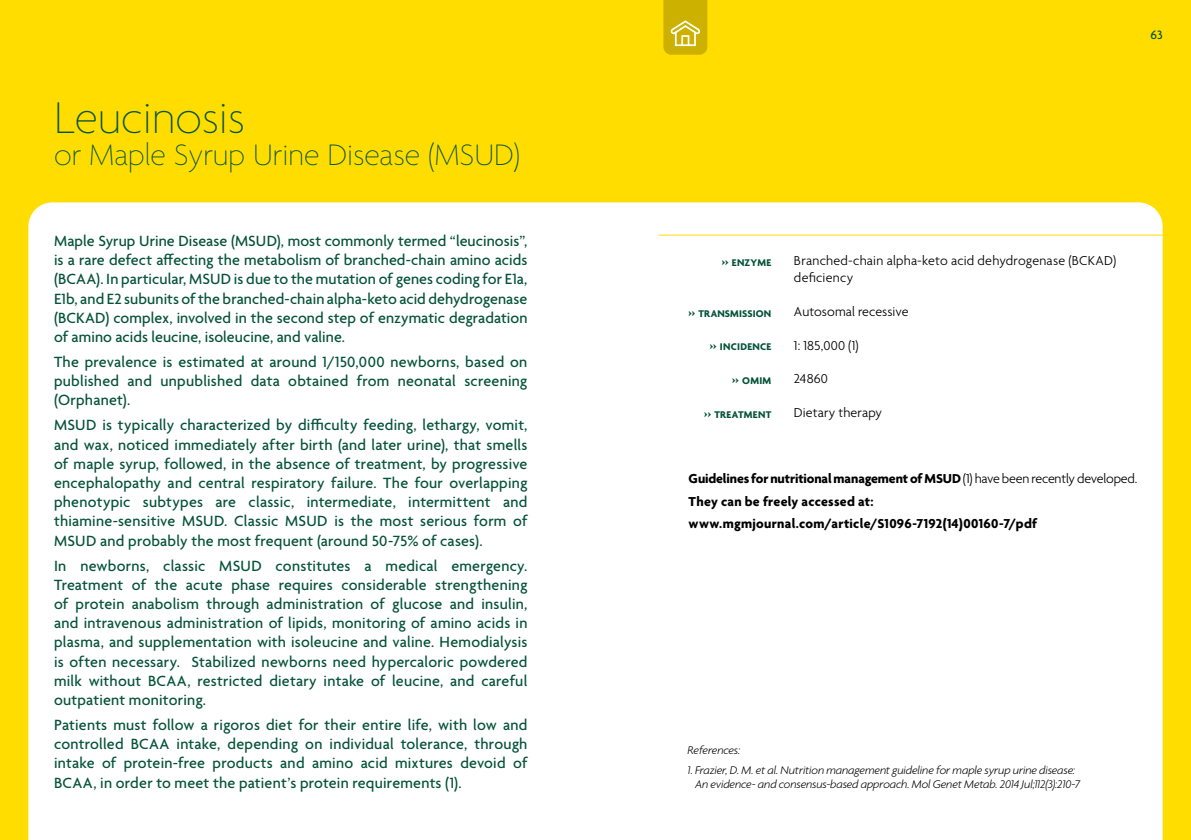
<style>
.page{position:relative;width:1191px;height:840px;background:#fff}
.page>*{position:absolute;margin:0;border:0;box-sizing:border-box;transform-origin:0 0}
.t1{font:100 48px "Agenda";color:#045238}
.t2{font:100 32px "Agenda";color:#045238}
.t3{font:500 16px/19.2px "Agenda";letter-spacing:.015em;color:#045238;text-align:justify}
.t4{font:700 14px/22.4px "Agenda";letter-spacing:.01em;color:#000}
.t5{font:300 14px/16.8px "Agenda";letter-spacing:.01em;color:#000}
.t6{font:500 13px "Agenda";color:#045238}
.t7{font:italic 300 12px/14px "Agenda";letter-spacing:-.01em;color:#000}
.t8{font:700 10.4px "Agenda";letter-spacing:.025em;color:#045238}
.s1{font-size:15px}
.s2{font-weight:300}
</style>
<div class="page">
<div style="left:0;top:0;width:1191px;height:839px;background:#fd0"></div>
<div style="left:28px;top:202px;width:1134px;height:637px;background:#fff"></div>
<hr style="left:658px;top:234px;width:509px;height:1px;background:#fd0">
<svg style="left:663px;top:0;width:44px;height:55px;background:#d2b918"></svg>
<h1 class="t1" style="left:54px;top:91px;width:192px">Leucinosis</h1>
<h2 class="t2" style="left:54px;top:137px;width:468px">or Maple Syrup Urine Disease (MSUD)</h2>
<p class="t3" style="left:54px;top:232px;width:475px">Maple Syrup Urine Disease (MSUD), most commonly termed “leucinosis”, is a rare defect affecting the metabolism of branched-chain amino acids (BCAA). In particular, MSUD is due to the mutation of genes coding for E1a, E1b, and E2 subunits of the branched-chain alpha-keto acid dehydrogenase (BCKAD) complex, involved in the second step of enzymatic degradation of amino acids leucine, isoleucine, and valine.</p>
<p class="t3" style="left:54px;top:353px;width:475px">The prevalence is estimated at around 1/150,000 newborns, based on published and unpublished data obtained from neonatal screening (Orphanet).</p>
<p class="t3" style="left:54px;top:416px;width:475px">MSUD is typically characterized by difficulty feeding, lethargy, vomit, and wax, noticed immediately after birth (and later urine), that smells of maple syrup, followed, in the absence of treatment, by progressive encephalopathy and central respiratory failure. The four overlapping phenotypic subtypes are classic, intermediate, intermittent and thiamine-sensitive MSUD. Classic MSUD is the most serious form of MSUD and probably the most frequent (around 50-75% of cases).</p>
<p class="t3" style="left:54px;top:556px;width:475px">In newborns, classic MSUD constitutes a medical emergency.<br>Treatment of the acute phase requires considerable strengthening of protein anabolism through administration of glucose and insulin, and intravenous administration of lipids, monitoring of amino acids in plasma, and supplementation with isoleucine and valine. Hemodialysis is often necessary. Stabilized newborns need hypercaloric powdered milk without BCAA, restricted dietary intake of leucine, and careful outpatient monitoring.</p>
<p class="t3" style="left:54px;top:715px;width:475px">Patients must follow a rigoros diet for their entire life, with low and controlled BCAA intake, depending on individual tolerance, through intake of protein-free products and amino acid mixtures devoid of BCAA, in order to meet the patient’s protein requirements (1).</p>
<p class="t6" style="left:1150px;top:28px;width:14px">63</p>
<p class="t8" style="left:722px;top:257px;width:51px"><span class="s1">››</span> ENZYME</p>
<p class="t8" style="left:688px;top:307px;width:84px"><span class="s1">››</span> TRANSMISSION</p>
<p class="t8" style="left:709px;top:341px;width:63px"><span class="s1">››</span> INCIDENCE</p>
<p class="t8" style="left:732px;top:375px;width:41px"><span class="s1">››</span> OMIM</p>
<p class="t8" style="left:704px;top:408px;width:69px"><span class="s1">››</span> TREATMENT</p>
<p class="t5" style="left:794px;top:253px;width:324px">Branched-chain alpha-keto acid dehydrogenase (BCKAD) deficiency</p>
<p class="t5" style="left:794px;top:304px;width:116px">Autosomal recessive</p>
<p class="t5" style="left:794px;top:337px;width:66px">1: 185,000 (1)</p>
<p class="t5" style="left:794px;top:371px;width:35px">24860</p>
<p class="t5" style="left:794px;top:404px;width:90px">Dietary therapy</p>
<p class="t4" style="left:688px;top:468px;width:450px">Guidelines for nutritional management of MSUD <span class="s2">(1) have been recently developed.<br></span>They can be freely accessed at: www.mgmjournal.com/article/S1096-7192(14)00160-7/pdf</p>
<p class="t7" style="left:687px;top:742px;width:54px">References:</p>
<p class="t7" style="left:695px;top:762px;width:386px;text-indent:-7px">1. Frazier, D. M. et al. Nutrition management guideline for maple syrup urine disease:<br>An evidence- and consensus-based approach. Mol Genet Metab. 2014 Jul;112(3):210-7</p>
</div>
